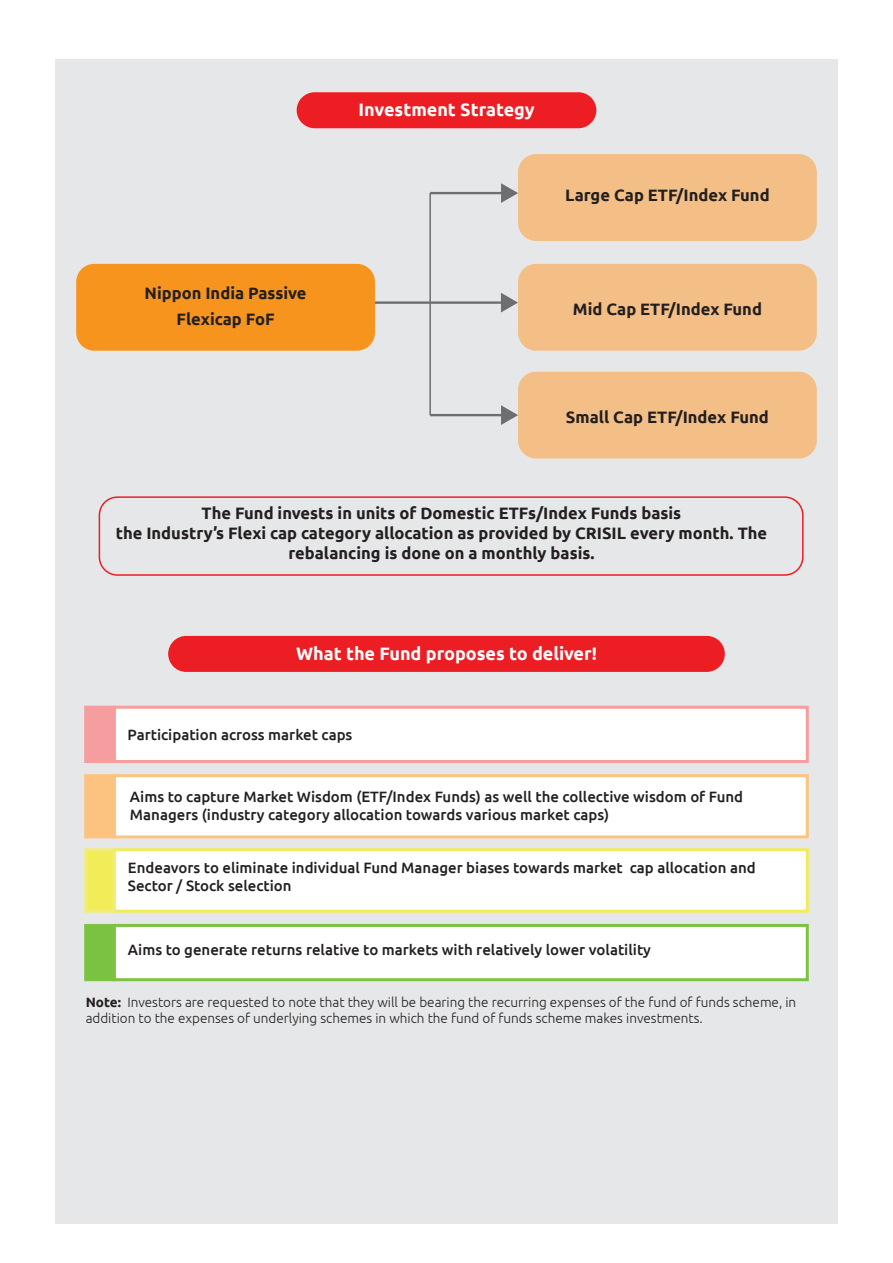
<style>
.page{position:relative;width:893px;height:1263px;background:#fff}
.page>*{position:absolute;margin:0;border:0;box-sizing:border-box;transform-origin:0 0}
.t1{font:700 18px "Ubuntu";color:#fff}
.t2{font:700 16.5px/19.8px "Ubuntu";color:#231f20;text-align:center}
.t3{font:500 15px/18px "Ubuntu";color:#231f20}
.t4{font:300 13.5px/16.2px "Ubuntu";color:#231f20}
.s1{font-weight:700}
</style>
<div class="page">
<div style="left:55px;top:60px;width:783px;height:1164px;background:#e6e7e8"></div>
<div style="left:113px;top:706px;width:696px;height:57px;background:#fff;border:3px solid #f69d9e"></div>
<div style="left:84px;top:706px;width:32px;height:57px;background:#f69e9f"></div>
<div style="left:113px;top:848px;width:696px;height:65px;background:#fff;border:3px solid #f3ec5a"></div>
<div style="left:84px;top:848px;width:32px;height:65px;background:#f3ec59;border:3px solid #f0ed79"></div>
<div style="left:113px;top:924px;width:696px;height:57px;background:#fff;border:3px solid #7dc242"></div>
<div style="left:84px;top:924px;width:32px;height:57px;background:#7cc242;border:3px solid #7dc242"></div>
<div style="left:113px;top:774px;width:696px;height:64px;background:#fff;border:3px solid #fdc380"></div>
<div style="left:84px;top:774px;width:32px;height:64px;background:#fbc280;border:3px solid #fdc380"></div>
<div style="left:168px;top:636px;width:557px;height:36px;background:#ed1d24;border-radius:18px"></div>
<div style="left:297px;top:92px;width:299px;height:36px;background:#ed1d24;border-radius:18px"></div>
<div style="left:99px;top:496px;width:705px;height:80px;border:2px solid #ed1d24;border-radius:18px"></div>
<div style="left:76px;top:264px;width:299px;height:87px;background:#f7941e;border-radius:18px"></div>
<div style="left:518px;top:154px;width:299px;height:87px;background:#f3bf86;border-radius:18px"></div>
<div style="left:518px;top:264px;width:299px;height:87px;background:#f3bf86;border-radius:18px"></div>
<div style="left:518px;top:372px;width:299px;height:86px;background:#f3bf86;border-radius:18px"></div>
<svg style="left:375px;top:293px;width:143px;height:19px"></svg>
<svg style="left:430px;top:183px;width:88px;height:20px"></svg>
<svg style="left:430px;top:405px;width:88px;height:20px"></svg>
<hr style="left:429px;top:193px;width:2px;height:222px;background:#6d6e71">
<p class="t2" style="left:145px;top:280px;width:164px;line-height:25.5px">Nippon India Passive<br>Flexicap FoF</p>
<p class="t1" style="left:358px;top:99px;width:178px">Investment Strategy</p>
<p class="t2" style="left:565px;top:185px;width:206px">Large Cap ETF/Index Fund</p>
<p class="t2" style="left:573px;top:299px;width:191px">Mid Cap ETF/Index Fund</p>
<p class="t2" style="left:566px;top:407px;width:204px">Small Cap ETF/Index Fund</p>
<p class="t2" style="left:116px;top:503px;width:653px">The Fund invests in units of Domestic ETFs/Index Funds basis<br>the Industry’s Flexi cap category allocation as provided by CRISIL every month. The rebalancing is done on a monthly basis.</p>
<p class="t1" style="left:296px;top:642px;width:302px">What the Fund proposes to deliver!</p>
<p class="t3" style="left:128px;top:725px;width:226px">Participation across market caps</p>
<p class="t3" style="left:130px;top:787px;width:615px">Aims to capture Market Wisdom (ETF/Index Funds) as well the collective wisdom of Fund<br>Managers (industry category allocation towards various market caps)</p>
<p class="t3" style="left:128px;top:858px;width:629px">Endeavors to eliminate individual Fund Manager biases towards market cap allocation and<br>Sector / Stock selection</p>
<p class="t3" style="left:128px;top:940px;width:525px">Aims to generate returns relative to markets with relatively lower volatility</p>
<p class="t4" style="left:86px;top:993px;width:712px"><span class="s1">Note:</span> Investors are requested to note that they will be bearing the recurring expenses of the fund of funds scheme, in addition to the expenses of underlying schemes in which the fund of funds scheme makes investments.</p>
</div>
